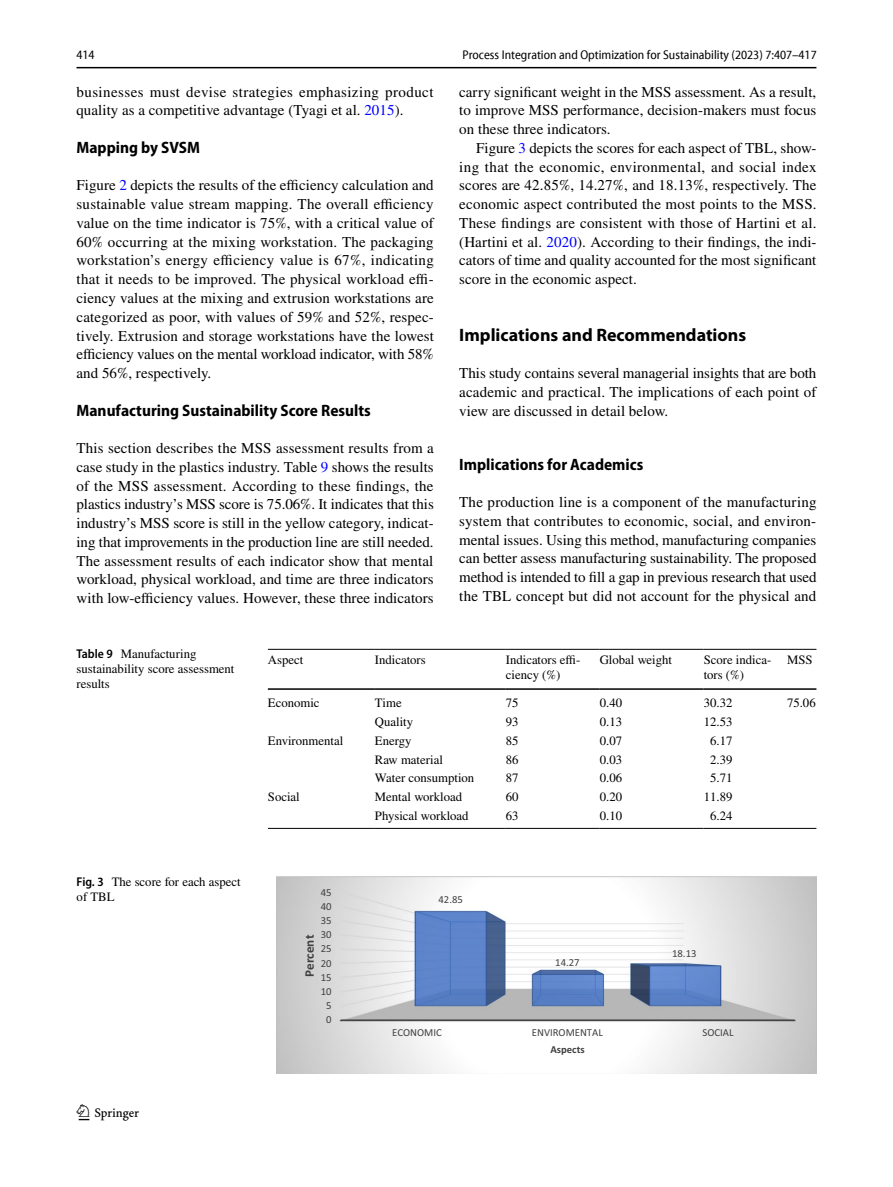
<style>
.page{position:relative;width:893px;height:1187px;background:#fff}
.page>*{position:absolute;margin:0;border:0;box-sizing:border-box;transform-origin:0 0}
.t1{font:22.5px "Springnew Regular 2";color:#000}
.t2{font:700 18px "Myriad Pro";color:#000}
.t3{font:700 semi-condensed 16.5px "Myriad Pro";color:#000}
.t4{font:15px/18.8px "STIX";letter-spacing:.005em;color:#000;text-align:justify}
.t5{font:15px/18.8px "STIX";letter-spacing:.025em;color:#000}
.t6{font:700 13.2px "Calibri";color:#404040}
.t7{font:12.75px/15px "STIX";color:#000}
.t8{font:semi-condensed 12.75px "Myriad Pro Unic";color:#000}
.t9{font:10.65px "Calibri";color:#404040}
.t10{font:700 10.65px "Calibri";letter-spacing:-.005em;color:#404040}
.s1{color:#00f}
.s2{font-family:"Myriad Pro";font-weight:600;font-stretch:semi-condensed}
</style>
<div class="page">
<hr style="left:77px;top:67px;width:739px;height:1px;background:#000">
<hr style="left:268px;top:649px;width:107px;height:1px;background:#000">
<hr style="left:268px;top:688px;width:107px;height:1px;background:#000">
<hr style="left:375px;top:649px;width:131px;height:1px;background:#000">
<hr style="left:375px;top:688px;width:131px;height:1px;background:#000">
<hr style="left:506px;top:649px;width:94px;height:1px;background:#000">
<hr style="left:506px;top:688px;width:94px;height:1px;background:#000">
<hr style="left:600px;top:649px;width:104px;height:1px;background:#000">
<hr style="left:600px;top:688px;width:104px;height:1px;background:#000">
<hr style="left:704px;top:649px;width:83px;height:1px;background:#000">
<hr style="left:704px;top:688px;width:83px;height:1px;background:#000">
<svg style="left:787px;top:649px;width:29px;height:1px"></svg>
<svg style="left:787px;top:688px;width:29px;height:1px"></svg>
<svg style="left:787px;top:827px;width:29px;height:1px"></svg>
<hr style="left:268px;top:827px;width:107px;height:1px;background:#000">
<hr style="left:375px;top:827px;width:131px;height:1px;background:#000">
<hr style="left:506px;top:827px;width:94px;height:1px;background:#000">
<hr style="left:600px;top:827px;width:104px;height:1px;background:#000">
<hr style="left:704px;top:827px;width:83px;height:1px;background:#000">
<img style="left:276px;top:876px;width:540px;height:197px">
<p class="t8" style="left:77px;top:50px;width:20px">414</p>
<p class="t8" style="left:462px;top:50px;width:356px">Process Integration and Optimization for Sustainability (2023) 7:407–417</p>
<p class="t5" style="left:77px;top:83px;width:358px">businesses must devise strategies emphasizing product quality as a competitive advantage (Tyagi et al. <span class="s1">2015</span>).</p>
<p class="t3" style="left:77px;top:138px;width:125px">Mapping by SVSM</p>
<p class="t4" style="left:77px;top:177px;width:359px">Figure <span class="s1">2</span> depicts the results of the efficiency calculation and sustainable value stream mapping. The overall efficiency value on the time indicator is 75%, with a critical value of 60% occurring at the mixing workstation. The packaging workstation’s energy efficiency value is 67%, indicating that it needs to be improved. The physical workload effi&shy;ciency values at the mixing and extrusion workstations are categorized as poor, with values of 59% and 52%, respec&shy;tively. Extrusion and storage workstations have the lowest efficiency values on the mental workload indicator, with 58% and 56%, respectively.</p>
<p class="t3" style="left:77px;top:401px;width:296px">Manufacturing Sustainability Score Results</p>
<p class="t4" style="left:77px;top:439px;width:359px">This section describes the MSS assessment results from a case study in the plastics industry. Table <span class="s1">9</span> shows the results of the MSS assessment. According to these findings, the plastics industry’s MSS score is 75.06%. It indicates that this industry’s MSS score is still in the yellow category, indicat&shy;ing that improvements in the production line are still needed.<br>The assessment results of each indicator show that mental workload, physical workload, and time are three indicators with low-efficiency values. However, these three indicators</p>
<p class="t4" style="left:459px;top:83px;width:359px">carry significant weight in the MSS assessment. As a result, to improve MSS performance, decision-makers must focus on these three indicators.</p>
<p class="t4" style="left:459px;top:139px;width:359px;text-indent:17px">Figure <span class="s1">3</span> depicts the scores for each aspect of TBL, show&shy;ing that the economic, environmental, and social index scores are 42.85%, 14.27%, and 18.13%, respectively. The economic aspect contributed the most points to the MSS.<br>These findings are consistent with those of Hartini et al. (Hartini et al. <span class="s1">2020</span>). According to their findings, the indi&shy;cators of time and quality accounted for the most significant score in the economic aspect.</p>
<p class="t2" style="left:459px;top:323px;width:289px">Implications and Recommendations</p>
<p class="t4" style="left:459px;top:364px;width:359px">This study contains several managerial insights that are both academic and practical. The implications of each point of view are discussed in detail below.</p>
<p class="t3" style="left:459px;top:455px;width:186px">Implications for Academics</p>
<p class="t4" style="left:459px;top:493px;width:359px">The production line is a component of the manufacturing system that contributes to economic, social, and environ&shy;mental issues. Using this method, manufacturing companies can better assess manufacturing sustainability. The proposed method is intended to fill a gap in previous research that used the TBL concept but did not account for the physical and</p>
<p class="t7" style="left:77px;top:647px;width:159px"><span class="s2">Table 9</span> Manufacturing sustainability score assessment results</p>
<p class="t7" style="left:268px;top:653px;width:37px">Aspect</p>
<p class="t7" style="left:375px;top:653px;width:52px">Indicators</p>
<p class="t7" style="left:506px;top:653px;width:76px">Indicators effi&shy;ciency (%)</p>
<p class="t7" style="left:600px;top:653px;width:74px">Global weight</p>
<p class="t7" style="left:704px;top:653px;width:69px">Score indica&shy;tors (%)</p>
<p class="t7" style="left:787px;top:653px;width:27px">MSS</p>
<p class="t7" style="left:268px;top:696px;width:53px">Economic</p>
<p class="t7" style="left:375px;top:696px;width:28px">Time</p>
<p class="t7" style="left:506px;top:696px;width:14px">75</p>
<p class="t7" style="left:600px;top:696px;width:24px">0.40</p>
<p class="t7" style="left:704px;top:696px;width:30px">30.32</p>
<p class="t7" style="left:787px;top:696px;width:30px">75.06</p>
<p class="t7" style="left:375px;top:715px;width:40px">Quality</p>
<p class="t7" style="left:506px;top:715px;width:14px">93</p>
<p class="t7" style="left:600px;top:715px;width:24px">0.13</p>
<p class="t7" style="left:704px;top:715px;width:30px">12.53</p>
<p class="t7" style="left:268px;top:734px;width:77px">Environmental</p>
<p class="t7" style="left:375px;top:734px;width:38px">Energy</p>
<p class="t7" style="left:506px;top:734px;width:14px">85</p>
<p class="t7" style="left:600px;top:734px;width:24px">0.07</p>
<p class="t7" style="left:710px;top:734px;width:24px">6.17</p>
<p class="t7" style="left:375px;top:752px;width:70px">Raw material</p>
<p class="t7" style="left:506px;top:752px;width:14px">86</p>
<p class="t7" style="left:600px;top:752px;width:24px">0.03</p>
<p class="t7" style="left:710px;top:752px;width:24px">2.39</p>
<p class="t7" style="left:375px;top:771px;width:101px">Water consumption</p>
<p class="t7" style="left:506px;top:771px;width:14px">87</p>
<p class="t7" style="left:600px;top:771px;width:24px">0.06</p>
<p class="t7" style="left:710px;top:771px;width:24px">5.71</p>
<p class="t7" style="left:268px;top:790px;width:33px">Social</p>
<p class="t7" style="left:375px;top:790px;width:89px">Mental workload</p>
<p class="t7" style="left:506px;top:790px;width:14px">60</p>
<p class="t7" style="left:600px;top:790px;width:24px">0.20</p>
<p class="t7" style="left:704px;top:790px;width:30px">11.89</p>
<p class="t7" style="left:375px;top:808px;width:95px">Physical workload</p>
<p class="t7" style="left:506px;top:808px;width:14px">63</p>
<p class="t7" style="left:600px;top:808px;width:24px">0.10</p>
<p class="t7" style="left:710px;top:808px;width:24px">6.24</p>
<p class="t7" style="left:77px;top:874px;width:165px"><span class="s2">Fig. 3</span> The score for each aspect of TBL</p>
<h1 class="t1" style="left:79px;top:1104px;width:62px">1 3</h1>
<p class="t9" style="left:321px;top:885px;width:12px">45</p>
<p class="t9" style="left:321px;top:899px;width:12px">40</p>
<p class="t9" style="left:321px;top:913px;width:12px">35</p>
<p class="t9" style="left:321px;top:927px;width:12px">30</p>
<p class="t6" style="left:300px;top:976px;width:43px;rotate:-90deg">Percent</p>
<p class="t9" style="left:321px;top:941px;width:12px">25</p>
<p class="t9" style="left:321px;top:955px;width:12px">20</p>
<p class="t9" style="left:321px;top:969px;width:12px">15</p>
<p class="t9" style="left:321px;top:983px;width:12px">10</p>
<p class="t9" style="left:326px;top:997px;width:7px">5</p>
<p class="t9" style="left:326px;top:1011px;width:7px">0</p>
<p class="t9" style="left:438px;top:892px;width:26px">42.85</p>
<p class="t9" style="left:555px;top:954px;width:26px">14.27</p>
<p class="t9" style="left:672px;top:946px;width:26px">18.13</p>
<p class="t9" style="left:392px;top:1025px;width:51px">ECONOMIC</p>
<p class="t9" style="left:532px;top:1025px;width:72px">ENVIROMENTAL</p>
<p class="t9" style="left:703px;top:1025px;width:32px">SOCIAL</p>
<p class="t10" style="left:550px;top:1041px;width:36px">Aspects</p>
</div>
